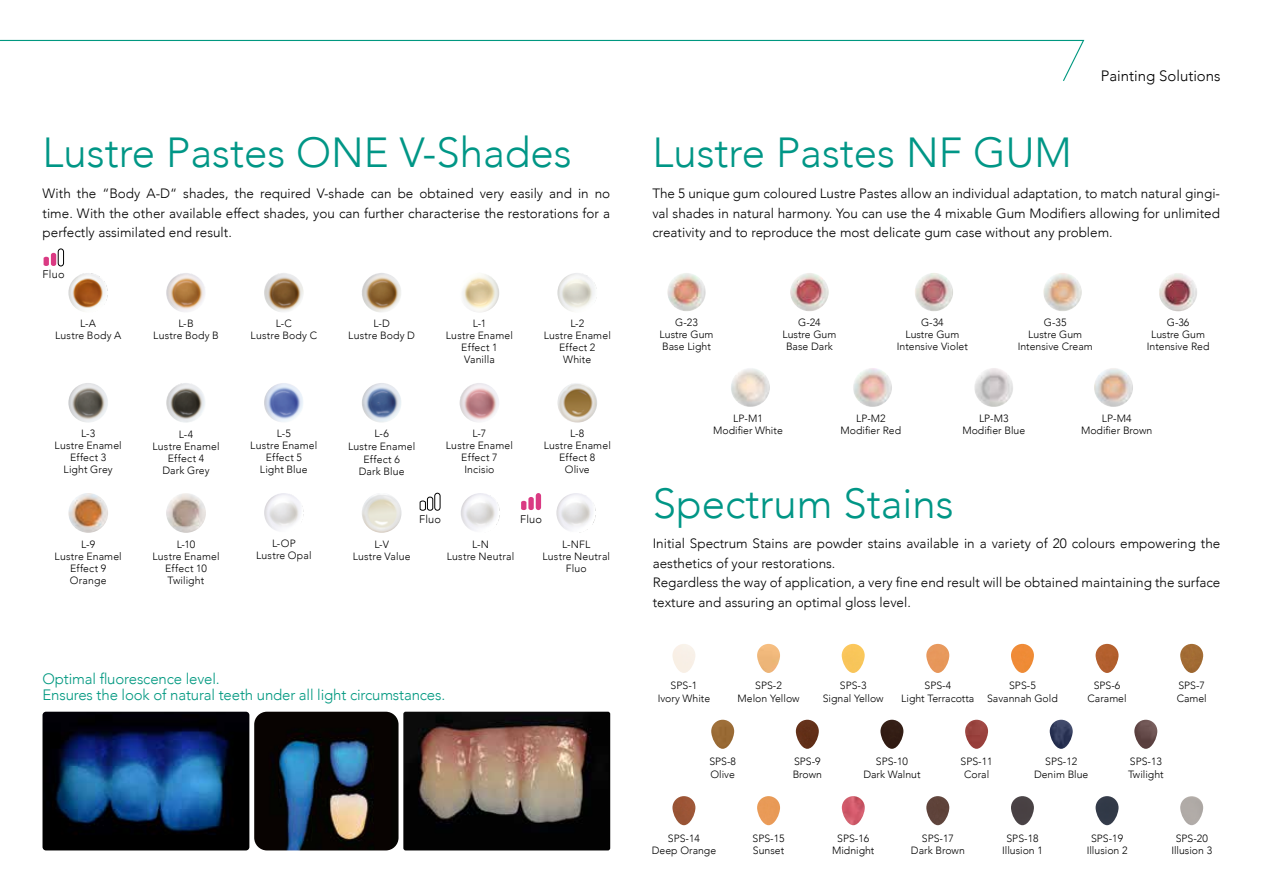
<style>
.page{position:relative;width:1263px;height:893px;background:#fff}
.page>*{position:absolute;margin:0;border:0;box-sizing:border-box;transform-origin:0 0}
.t1{font:300 42px "Avenir";color:#009686}
.t2{font:300 15px/16.5px "Avenir";letter-spacing:-.01em;color:#009880}
.t3{font:300 15px "Avenir";color:#000}
.t4{font:300 13.5px/19.5px "Avenir";color:#000;text-align:justify}
.t5{font:300 10.95px "Avenir";letter-spacing:.02em;color:#000}
.t6{font:300 10.5px/12px "Avenir";color:#000;text-align:center}
</style>
<div class="page">
<img style="left:1180px;top:796px;width:23px;height:29px;border-radius:11px">
<img style="left:1134px;top:720px;width:23px;height:29px;border-radius:11px">
<img style="left:1050px;top:720px;width:23px;height:29px;border-radius:11px">
<img style="left:965px;top:720px;width:23px;height:29px;border-radius:11px">
<img style="left:880px;top:720px;width:23px;height:29px;border-radius:11px">
<img style="left:796px;top:720px;width:23px;height:29px;border-radius:11px">
<img style="left:711px;top:720px;width:23px;height:29px;border-radius:11px">
<img style="left:1180px;top:644px;width:23px;height:29px;border-radius:11px">
<img style="left:1095px;top:644px;width:23px;height:29px;border-radius:11px">
<img style="left:1011px;top:644px;width:23px;height:29px;border-radius:11px">
<img style="left:926px;top:644px;width:23px;height:29px;border-radius:11px">
<img style="left:842px;top:644px;width:23px;height:29px;border-radius:11px">
<img style="left:757px;top:644px;width:23px;height:29px;border-radius:11px">
<img style="left:672px;top:644px;width:23px;height:29px;border-radius:11px">
<img style="left:1095px;top:796px;width:23px;height:29px;border-radius:11px">
<img style="left:1011px;top:796px;width:23px;height:29px;border-radius:11px">
<img style="left:926px;top:796px;width:23px;height:29px;border-radius:11px">
<img style="left:757px;top:796px;width:23px;height:29px;border-radius:11px">
<img style="left:672px;top:796px;width:23px;height:29px;border-radius:11px">
<svg style="left:44px;top:257px;width:5px;height:9px"></svg>
<div style="left:51px;top:253px;width:5px;height:13px;background:#da3a83;border-radius:2px"></div>
<div style="left:58px;top:249px;width:6px;height:17px;border:1px solid #000;border-radius:3px"></div>
<svg style="left:420px;top:501px;width:6px;height:10px"></svg>
<div style="left:427px;top:497px;width:6px;height:13px;border:1px solid #000;border-radius:2px"></div>
<div style="left:435px;top:493px;width:5px;height:17px;border:1px solid #000;border-radius:3px"></div>
<svg style="left:521px;top:501px;width:5px;height:9px"></svg>
<div style="left:528px;top:497px;width:6px;height:13px;background:#da3a83;border-radius:2px"></div>
<div style="left:536px;top:493px;width:5px;height:17px;background:#da3a83;border-radius:3px"></div>
<img style="left:842px;top:796px;width:23px;height:29px;border-radius:11px">
<img style="left:43px;top:712px;width:206px;height:138px">
<img style="left:403px;top:712px;width:207px;height:138px">
<img style="left:254px;top:712px;width:144px;height:138px">
<img style="left:461px;top:493px;width:39px;height:40px;border-radius:20px">
<img style="left:556px;top:493px;width:40px;height:40px;border-radius:20px">
<img style="left:667px;top:273px;width:39px;height:38px;border-radius:19px">
<img style="left:1159px;top:273px;width:38px;height:38px;border-radius:19px">
<img style="left:790px;top:273px;width:39px;height:38px;border-radius:19px">
<img style="left:915px;top:273px;width:38px;height:38px;border-radius:19px">
<img style="left:1043px;top:273px;width:39px;height:38px;border-radius:19px">
<img style="left:731px;top:368px;width:39px;height:39px;border-radius:20px">
<img style="left:853px;top:368px;width:39px;height:39px;border-radius:20px">
<img style="left:974px;top:368px;width:39px;height:39px;border-radius:20px">
<img style="left:1094px;top:368px;width:39px;height:39px;border-radius:20px">
<img style="left:166px;top:383px;width:40px;height:40px;border-radius:20px">
<img style="left:68px;top:383px;width:40px;height:40px;border-radius:20px">
<img style="left:264px;top:383px;width:40px;height:40px;border-radius:20px">
<img style="left:362px;top:383px;width:39px;height:40px;border-radius:20px">
<img style="left:557px;top:383px;width:40px;height:40px;border-radius:20px">
<img style="left:460px;top:383px;width:39px;height:40px;border-radius:20px">
<img style="left:362px;top:493px;width:39px;height:40px;border-radius:20px">
<img style="left:264px;top:493px;width:40px;height:40px;border-radius:20px">
<img style="left:68px;top:493px;width:40px;height:40px;border-radius:20px">
<img style="left:166px;top:493px;width:40px;height:40px;border-radius:20px">
<img style="left:557px;top:273px;width:40px;height:40px;border-radius:20px">
<img style="left:460px;top:273px;width:39px;height:40px;border-radius:20px">
<img style="left:362px;top:273px;width:39px;height:40px;border-radius:20px">
<img style="left:264px;top:273px;width:40px;height:40px;border-radius:20px">
<img style="left:68px;top:273px;width:40px;height:40px;border-radius:20px">
<img style="left:166px;top:273px;width:40px;height:40px;border-radius:20px">
<svg style="left:0;top:39px;width:1085px;height:42px"></svg>
<h1 class="t1" style="left:43px;top:128px;width:531px">Lustre Pastes ONE V-Shades</h1>
<p class="t4" style="left:43px;top:184px;width:569px">With the “Body A-D“ shades, the required V-shade can be obtained very easily and in no time. With the other available effect shades, you can further characterise the restorations for a perfectly assimilated end result.</p>
<p class="t5" style="left:43px;top:268px;width:24px">Fluo</p>
<p class="t6" style="left:55px;top:318px;width:68px">L-A<br>Lustre Body A</p>
<p class="t6" style="left:153px;top:318px;width:67px">L-B<br>Lustre Body B</p>
<p class="t6" style="left:251px;top:318px;width:68px">L-C<br>Lustre Body C</p>
<p class="t6" style="left:348px;top:318px;width:68px">L-D<br>Lustre Body D</p>
<p class="t6" style="left:446px;top:318px;width:69px">L-1<br>Lustre Enamel<br>Effect 1<br>Vanilla</p>
<p class="t6" style="left:544px;top:318px;width:69px">L-2<br>Lustre Enamel<br>Effect 2<br>White</p>
<p class="t6" style="left:55px;top:428px;width:69px">L-3<br>Lustre Enamel<br>Effect 3<br>Light Grey</p>
<p class="t6" style="left:250px;top:428px;width:69px">L-5<br>Lustre Enamel<br>Effect 5<br>Light Blue</p>
<p class="t6" style="left:348px;top:427px;width:69px;line-height:12.6px">L-6<br>Lustre Enamel<br>Effect 6<br>Dark Blue</p>
<p class="t6" style="left:544px;top:428px;width:69px">L-8<br>Lustre Enamel<br>Effect 8<br>Olive</p>
<p class="t6" style="left:446px;top:428px;width:69px">L-7<br>Lustre Enamel<br>Effect 7<br>Incisio</p>
<p class="t6" style="left:152px;top:428px;width:69px">L-4<br>Lustre Enamel<br>Effect 4<br>Dark Grey</p>
<p class="t6" style="left:55px;top:538px;width:69px">L-9<br>Lustre Enamel<br>Effect 9<br>Orange</p>
<p class="t6" style="left:152px;top:538px;width:69px">L-10<br>Lustre Enamel<br>Effect 10<br>Twilight</p>
<p class="t6" style="left:256px;top:538px;width:57px">L-OP<br>Lustre Opal</p>
<p class="t6" style="left:353px;top:538px;width:59px">L-V<br>Lustre Value</p>
<p class="t5" style="left:419px;top:512px;width:24px">Fluo</p>
<p class="t5" style="left:520px;top:512px;width:24px">Fluo</p>
<p class="t6" style="left:447px;top:538px;width:69px">L-N<br>Lustre Neutral</p>
<p class="t6" style="left:542px;top:538px;width:69px">L-NFL<br>Lustre Neutral<br>Fluo</p>
<h2 class="t2" style="left:43px;top:670px;width:404px">Optimal fluorescence level.<br>Ensures the look of natural teeth under all light circumstances.</h2>
<h2 class="t3" style="left:1101px;top:67px;width:121px">Painting Solutions</h2>
<h1 class="t1" style="left:652px;top:128px;width:421px">Lustre Pastes NF GUM</h1>
<p class="t4" style="left:652px;top:184px;width:569px">The 5 unique gum coloured Lustre Pastes allow an individual adaptation, to match natural gingi&shy;val shades in natural harmony. You can use the 4 mixable Gum Modifiers allowing for unlimited creativity and to reproduce the most delicate gum case without any problem.</p>
<p class="t6" style="left:660px;top:316px;width:55px">G-23<br>Lustre Gum<br>Base Light</p>
<p class="t6" style="left:1147px;top:316px;width:64px">G-36<br>Lustre Gum<br>Intensive Red</p>
<p class="t6" style="left:782px;top:316px;width:55px">G-24<br>Lustre Gum<br>Base Dark</p>
<p class="t6" style="left:897px;top:316px;width:73px">G-34<br>Lustre Gum<br>Intensive Violet</p>
<p class="t6" style="left:1018px;top:316px;width:77px">G-35<br>Lustre Gum<br>Intensive Cream</p>
<p class="t6" style="left:713px;top:412px;width:71px">LP-M1<br>Modifier White</p>
<p class="t6" style="left:841px;top:412px;width:62px">LP-M2<br>Modifier Red</p>
<p class="t6" style="left:962px;top:412px;width:64px">LP-M3<br>Modifier Blue</p>
<p class="t6" style="left:1081px;top:412px;width:73px">LP-M4<br>Modifier Brown</p>
<h1 class="t1" style="left:653px;top:478px;width:303px">Spectrum Stains</h1>
<p class="t4" style="left:653px;top:534px;width:569px;text-align:left">Initial Spectrum Stains are powder stains available in a variety of 20 colours empowering the aesthetics of your restorations.<br>Regardless the way of application, a very fine end result will be obtained maintaining the surface texture and assuring an optimal gloss level.</p>
<p class="t6" style="left:658px;top:680px;width:54px">SPS-1<br>Ivory White</p>
<p class="t6" style="left:737px;top:680px;width:64px">SPS-2<br>Melon Yellow</p>
<p class="t6" style="left:823px;top:680px;width:62px">SPS-3<br>Signal Yellow</p>
<p class="t6" style="left:901px;top:680px;width:75px">SPS-4<br>Light Terracotta</p>
<p class="t6" style="left:987px;top:680px;width:72px">SPS-5<br>Savannah Gold</p>
<p class="t6" style="left:1087px;top:680px;width:41px">SPS-6<br>Caramel</p>
<p class="t6" style="left:1177px;top:680px;width:32px;text-align:left">SPS-7<br>Camel</p>
<p class="t6" style="left:709px;top:755px;width:28px;text-align:left">SPS-8<br>Olive</p>
<p class="t6" style="left:793px;top:755px;width:31px;text-align:left">SPS-9<br>Brown</p>
<p class="t6" style="left:863px;top:755px;width:59px">SPS-10<br>Dark Walnut</p>
<p class="t6" style="left:960px;top:755px;width:34px">SPS-11<br>Coral</p>
<p class="t6" style="left:1034px;top:755px;width:56px">SPS-12<br>Denim Blue</p>
<p class="t6" style="left:1128px;top:755px;width:37px;text-align:left">SPS-13<br>Twilight</p>
<p class="t6" style="left:652px;top:832px;width:66px">SPS-14<br>Deep Orange</p>
<p class="t6" style="left:752px;top:832px;width:34px;text-align:left">SPS-15<br>Sunset</p>
<p class="t6" style="left:832px;top:832px;width:44px">SPS-16<br>Midnight</p>
<p class="t6" style="left:911px;top:832px;width:55px">SPS-17<br>Dark Brown</p>
<p class="t6" style="left:1002px;top:832px;width:42px">SPS-18<br>Illusion 1</p>
<p class="t6" style="left:1087px;top:832px;width:42px">SPS-19<br>Illusion 2</p>
<p class="t6" style="left:1171px;top:832px;width:42px">SPS-20<br>Illusion 3</p>
</div>
